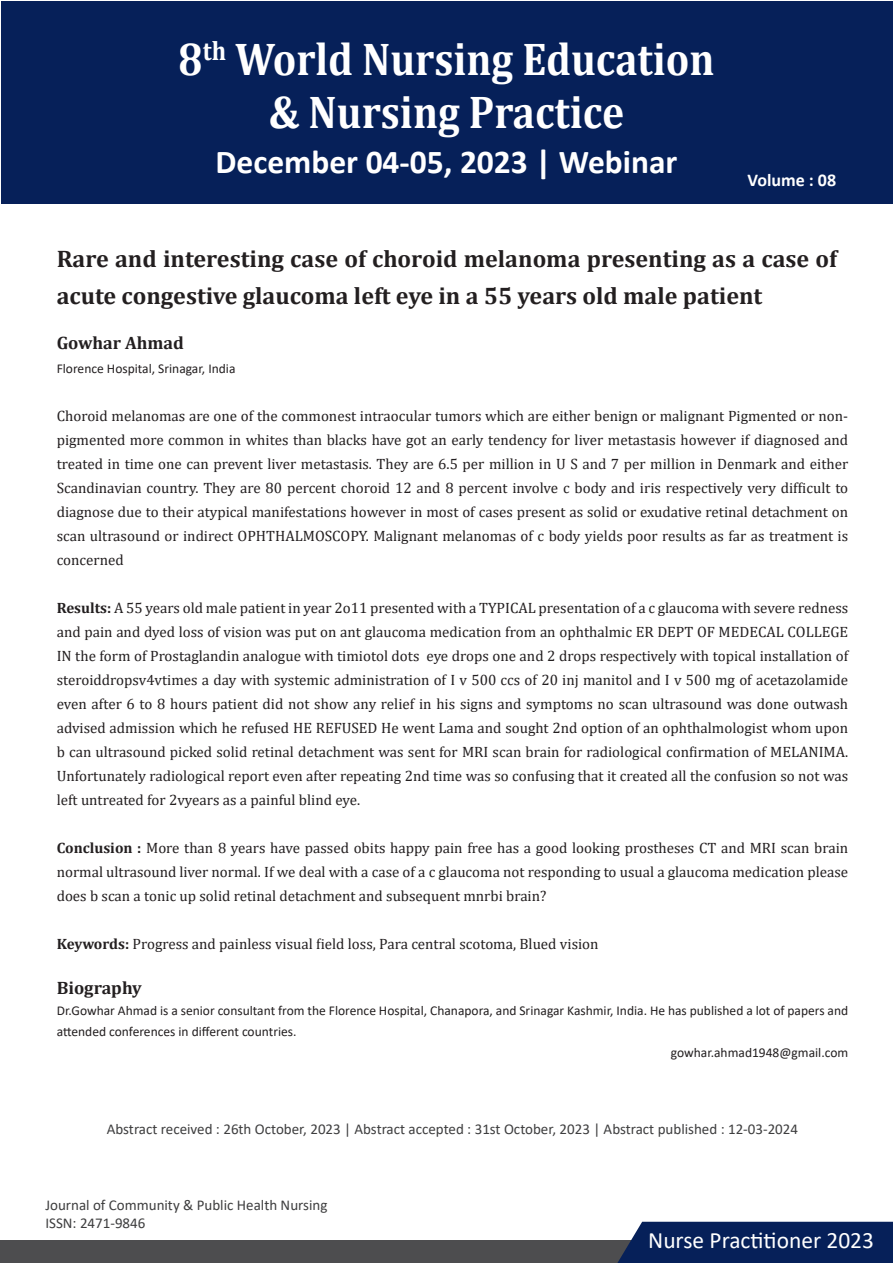
<style>
.page{position:relative;width:893px;height:1263px;background:#fff}
.page>*{position:absolute;margin:0;border:0;box-sizing:border-box;transform-origin:0 0}
.t1{font:700 46.2px/52.5px "Cambria";color:#fff;text-align:center;scale:.9 1}
.t2{font:700 33.45px "Calibri";color:#fff}
.t3{font:700 24px/37.5px "Cambria";color:#231f20}
.t4{font:23.4px "Calibri";color:#fff}
.t5{font:700 18px "Cambria";color:#231f20}
.t6{font:700 18px "Calibri";color:#fff}
.t7{font:15px/24px "Cambria";color:#231f20;text-align:justify}
.t8{font:15px/18px "Calibri";color:#3e3e3f}
.t9{font:13.5px/21px "Calibri";color:#231f20}
.s1{font-weight:700}
</style>
<div class="page">
<div style="left:1px;top:1px;width:891px;height:202px;background:#062059"></div>
<div style="left:0;top:1240px;width:668px;height:23px;background:#4d4d4f"></div>
<div style="left:617px;top:1222px;width:276px;height:41px;background:#062059"></div>
<h1 class="t1" style="left:178px;top:31px;width:597px">8<sup>th</sup> World Nursing Education &amp; Nursing Practice</h1>
<h2 class="t2" style="left:215px;top:138px;width:463px">December 04-05, 2023 | Webinar</h2>
<p class="t6" style="left:748px;top:168px;width:90px">Volume : 08</p>
<p class="t3" style="left:57px;top:239px;width:782px">Rare and interesting case of choroid melanoma presenting as a case of acute congestive glaucoma left eye in a 55 years old male patient</p>
<p class="t5" style="left:57px;top:330px;width:129px">Gowhar Ahmad</p>
<p class="t9" style="left:57px;top:357px;width:180px">Florence Hospital, Srinagar, India</p>
<p class="t7" style="left:57px;top:403px;width:793px">Choroid melanomas are one of the commonest intraocular tumors which are either benign or malignant Pigmented or non&shy;pigmented more common in whites than blacks have got an early tendency for liver metastasis however if diagnosed and treated in time one can prevent liver metastasis. They are 6.5 per million in U S and 7 per million in Denmark and either Scandinavian country. They are 80 percent choroid 12 and 8 percent involve c body and iris respectively very difficult to diagnose due to their atypical manifestations however in most of cases present as solid or exudative retinal detachment on scan ultrasound or indirect OPHTHALMOSCOPY. Malignant melanomas of c body yields poor results as far as treatment is concerned</p>
<p class="t7" style="left:57px;top:595px;width:793px"><span class="s1">Results:</span> A 55 years old male patient in year 2o11 presented with a TYPICAL presentation of a c glaucoma with severe redness and pain and dyed loss of vision was put on ant glaucoma medication from an ophthalmic ER DEPT OF MEDECAL COLLEGE IN the form of Prostaglandin analogue with timiotol dots eye drops one and 2 drops respectively with topical installation of steroiddropsv4vtimes a day with systemic administration of I v 500 ccs of 20 inj manitol and I v 500 mg of acetazolamide even after 6 to 8 hours patient did not show any relief in his signs and symptoms no scan ultrasound was done outwash advised admission which he refused HE REFUSED He went Lama and sought 2nd option of an ophthalmologist whom upon b can ultrasound picked solid retinal detachment was sent for MRI scan brain for radiological confirmation of MELANIMA.<br>Unfortunately radiological report even after repeating 2nd time was so confusing that it created all the confusion so not was left untreated for 2vyears as a painful blind eye.</p>
<p class="t7" style="left:57px;top:835px;width:793px"><span class="s1">Conclusion :</span> More than 8 years have passed obits happy pain free has a good looking prostheses CT and MRI scan brain normal ultrasound liver normal. If we deal with a case of a c glaucoma not responding to usual a glaucoma medication please does b scan a tonic up solid retinal detachment and subsequent mnrbi brain?</p>
<p class="t7" style="left:57px;top:931px;width:543px"><span class="s1">Keywords:</span> Progress and painless visual field loss, Para central scotoma, Blued vision</p>
<p class="t5" style="left:57px;top:975px;width:87px">Biography</p>
<p class="t9" style="left:57px;top:999px;width:793px">Dr.Gowhar Ahmad is a senior consultant from the Florence Hospital, Chanapora, and Srinagar Kashmir, India. He has published a lot of papers and attended conferences in different countries.</p>
<p class="t9" style="left:671px;top:1041px;width:179px">gowhar.ahmad1948@gmail.com</p>
<p class="t8" style="left:107px;top:1119px;width:693px">Abstract received : 26th October, 2023 | Abstract accepted : 31st October, 2023 | Abstract published : 12-03-2024</p>
<p class="t8" style="left:45px;top:1196px;width:284px">Journal of Community &amp; Public Health Nursing<br>ISSN: 2471-9846</p>
<h3 class="t4" style="left:648px;top:1224px;width:227px">Nurse Practitioner 2023</h3>
</div>
